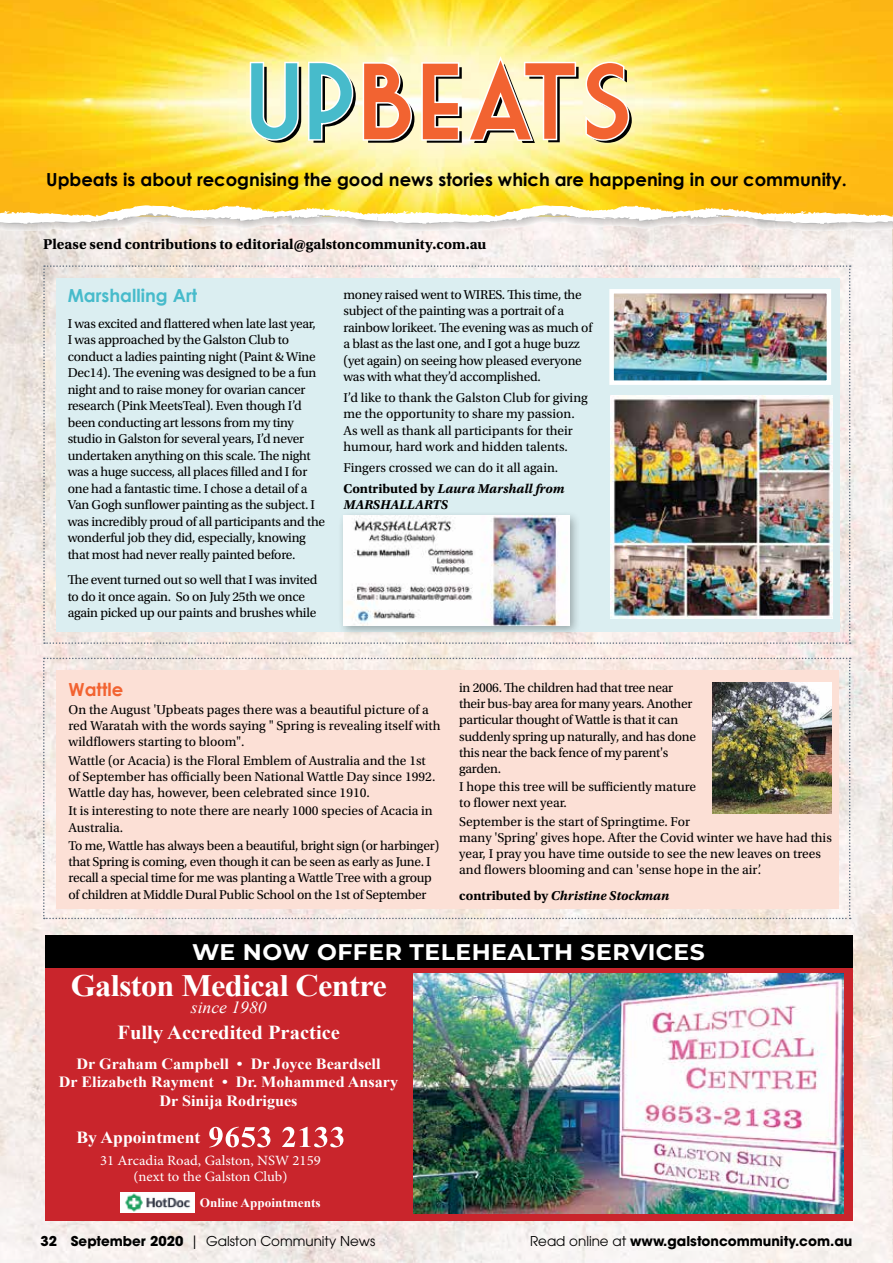
<style>
.page{position:relative;width:893px;height:1263px;background:#fff}
.page>*{position:absolute;margin:0;border:0;box-sizing:border-box;transform-origin:0 0}
.t1{font:105px "Market Deco";color:#000}
.t2{font:700 31.05px "Times New Roman";letter-spacing:-.02em;color:#fff;scale:1.04 1}
.t3{font:700 22.65px "Montserrat";letter-spacing:.02em;color:#fff;scale:1.04 1}
.t4{font:700 19.8px "Times New Roman";color:#fff;scale:1.04 1}
.t5{font:700 18px "Century Gothic";color:#000}
.t6{font:700 18px "Century Gothic";color:#47bbcb}
.t7{font:700 18px "Century Gothic";color:#f26331}
.t8{font:700 16.95px "Times New Roman";color:#fff;scale:1.04 1}
.t9{font:italic 16.95px "Times New Roman";color:#fff;scale:1.04 1}
.t10{font:700 15.6px/18.6px "Times New Roman";color:#fff;text-align:center;scale:1.04 1}
.t11{font:700 15px "Utopia Std";color:#000}
.t12{font:14.1px/15.6px "Minion Pro";color:#fff;text-align:center;scale:1.04 1}
.t13{font:13.5px/16.5px "Utopia Std";letter-spacing:-.02em;color:#000}
.t14{font:13.5px/16.2px "Utopia Std";color:#000}
.t15{font:italic 700 13.5px "Utopia Std";color:#000}
.t16{font:700 13.5px "ITC Avant Garde Pro";color:#000}
.t17{font:13.5px "ITC Avant Garde Pro";color:#000}
.t18{font:700 12.75px "Times New Roman";color:#fff;scale:1.04 1}
.s1{color:#fff}
.s2{font-weight:700}
.s3{font-weight:700;font-style:italic}
.s4{font-style:normal}
.s5{font-weight:400}
</style>
<div class="page">
<img style="left:0;top:231px;width:893px;height:1032px">
<svg style="left:43px;top:265px;width:808px;height:379px;background:#ece4e0"></svg>
<div style="left:56px;top:278px;width:783px;height:354px;background:#dbeef1"></div>
<img style="left:610px;top:396px;width:222px;height:222px">
<svg style="left:43px;top:658px;width:808px;height:261px;background:#eee4e0"></svg>
<div style="left:57px;top:670px;width:782px;height:238px;background:#fce0d6"></div>
<img style="left:712px;top:682px;width:120px;height:131px">
<div style="left:45px;top:961px;width:807px;height:259px;background:#c9252c"></div>
<div style="left:45px;top:935px;width:807px;height:33px;background:#000"></div>
<svg style="left:209px;top:1127px;width:134px;height:20px"></svg>
<img style="left:413px;top:973px;width:430px;height:240px">
<img style="left:120px;top:1192px;width:74px;height:20px">
<img style="left:0;top:0;width:893px;height:205px">
<svg style="left:0;top:205px;width:893px;height:26px"></svg>
<div style="left:338px;top:511px;width:243px;height:126px;background:#000;opacity:.3"></div>
<img style="left:343px;top:516px;width:226px;height:109px">
<img style="left:615px;top:295px;width:210px;height:84px">
<div style="left:609px;top:289px;width:222px;height:96px;border:5px solid #fff"></div>
<h1 class="t1" style="left:245px;top:47px;width:394px"><span class="s1">UP</span>BEATS</h1>
<h3 class="t5" style="left:46px;top:166px;width:802px">Upbeats is about recognising the good news stories which are happening in our community.</h3>
<p class="t11" style="left:43px;top:235px;width:445px">Please send contributions to editorial@galstoncommunity.com.au</p>
<h3 class="t6" style="left:68px;top:282px;width:131px">Marshalling Art</h3>
<p class="t13" style="left:68px;top:315px;width:259px">I was excited and flattered when late last year,<br>I was approached by the Galston Club to conduct a ladies painting night (Paint &amp; Wine Dec14). The evening was designed to be a fun night and to raise money for ovarian cancer research (Pink MeetsTeal). Even though I’d been conducting art lessons from my tiny studio in Galston for several years, I’d never undertaken anything on this scale. The night was a huge success, all places filled and I for one had a fantastic time. I chose a detail of a Van Gogh sunflower painting as the subject. I was incredibly proud of all participants and the wonderful job they did, especially, knowing that most had never really painted before.</p>
<p class="t13" style="left:68px;top:572px;width:251px">The event turned out so well that I was invited to do it once again. So on July 25th we once again picked up our paints and brushes while</p>
<p class="t13" style="left:343px;top:286px;width:250px">money raised went to WIRES. This time, the subject of the painting was a portrait of a rainbow lorikeet. The evening was as much of a blast as the last one, and I got a huge buzz (yet again) on seeing how pleased everyone was with what they’d accomplished.</p>
<p class="t14" style="left:343px;top:389px;width:246px">I’d like to thank the Galston Club for giving me the opportunity to share my passion.<br>As well as thank all participants for their humour, hard work and hidden talents.</p>
<p class="t14" style="left:343px;top:458px;width:222px;line-height:20.7px">Fingers crossed we can do it all again.<br><span class="s2">Contributed by</span> <span class="s3">Laura Marshall from</span></p>
<p class="t15" style="left:343px;top:497px;width:106px">MARSHALLARTS</p>
<h3 class="t7" style="left:69px;top:675px;width:56px">Wattle</h3>
<p class="t14" style="left:69px;top:702px;width:373px">On the August 'Upbeats pages there was a beautiful picture of a red Waratah with the words saying " Spring is revealing itself with wildflowers starting to bloom".</p>
<p class="t14" style="left:69px;top:752px;width:368px">Wattle (or Acacia) is the Floral Emblem of Australia and the 1st of September has officially been National Wattle Day since 1992.<br>Wattle day has, however, been celebrated since 1910.</p>
<p class="t14" style="left:69px;top:803px;width:366px">It is interesting to note there are nearly 1000 species of Acacia in<br>Australia.</p>
<p class="t13" style="left:69px;top:838px;width:372px">To me, Wattle has always been a beautiful, bright sign (or harbinger) that Spring is coming, even though it can be seen as early as June. I recall a special time for me was planting a Wattle Tree with a group of children at Middle Dural Public School on the 1st of September</p>
<p class="t13" style="left:459px;top:680px;width:238px">in 2006. The children had that tree near their bus-bay area for many years. Another particular thought of Wattle is that it can suddenly spring up naturally, and has done this near the back fence of my parent's garden.</p>
<p class="t14" style="left:459px;top:779px;width:238px">I hope this tree will be sufficiently mature to flower next year.</p>
<p class="t14" style="left:459px;top:813px;width:374px">September is the start of Springtime. For<br>many 'Spring' gives hope. After the Covid winter we have had this year, I pray you have time outside to see the new leaves on trees and flowers blooming and can 'sense hope in the air’.</p>
<p class="t15" style="left:459px;top:888px;width:212px"><span class="s4">contributed by</span> Christine Stockman</p>
<h3 class="t3" style="left:192px;top:935px;width:494px">WE NOW OFFER TELEHEALTH SERVICES</h3>
<h2 class="t2" style="left:71px;top:963px;width:306px">Galston Medical Centre</h2>
<p class="t9" style="left:191px;top:996px;width:74px">since 1980</p>
<h3 class="t4" style="left:118px;top:1018px;width:215px">Fully Accredited Practice</h3>
<p class="t10" style="left:59px;top:1053px;width:328px">Dr Graham Campbell • Dr Joyce Beardsell<br>Dr Elizabeth Rayment • Dr. Mohammed Ansary<br>Dr Sinija Rodrigues</p>
<p class="t8" style="left:76px;top:1125px;width:121px">By Appointment</p>
<p class="t12" style="left:100px;top:1153px;width:214px">31 Arcadia Road, Galston, NSW 2159 (next to the Galston Club)</p>
<p class="t18" style="left:200px;top:1194px;width:118px">Online Appointments</p>
<p class="t17" style="left:41px;top:1232px;width:336px"><span class="s2">32 September 2020</span> | Galston Community News</p>
<p class="t16" style="left:530px;top:1232px;width:324px"><span class="s5">Read online at</span> www.galstoncommunity.com.au</p>
</div>
